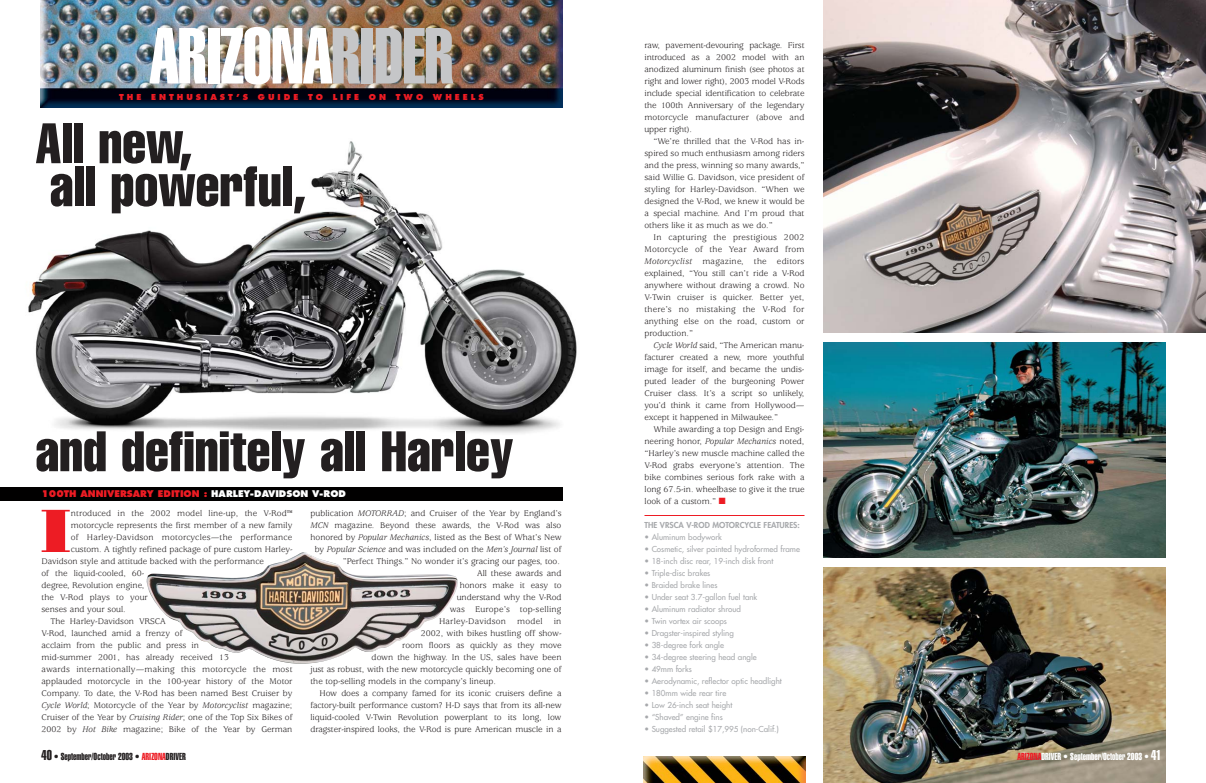
<style>
.page{position:relative;width:1206px;height:783px;background:#fff}
.page>*{position:absolute;margin:0;border:0;box-sizing:border-box;transform-origin:0 0}
.t1{font:78px "Helvetica Extra Compressed";letter-spacing:-.01em;color:#fff}
.t2{font:60.8px "Bodoni Poster";color:#ed1c24}
.t3{font:extra-condensed 56px/43px "Helvetica";color:#231f20}
.t4{font:10px "Helvetica Extra Compressed";color:#231f20}
.t5{font:10px "Helvetica Extra Compressed";color:#fff}
.t6{font:9px/12px "Usherwood";color:#231f20;text-align:justify}
.t7{font:9px "Usherwood";letter-spacing:.02em;color:#231f20}
.t8{font:800 9px "Futura";color:#ed1c24}
.t9{font:8px "Futura";color:#a7a9ac}
.t10{font:800 8px "Futura";letter-spacing:.375em;color:#ed1c24}
.t11{font:800 8px "Futura";color:#a7a9ac}
.s1{color:#c5c6c8}
.s2{color:#fff}
.s3{font-style:italic}
.s4{font-size:14px}
.s5{color:#ed1c24}
</style>
<div class="page">
<hr style="left:644px;top:515px;width:160px;height:1px;background:#ed1c24">
<img style="left:824px;top:0;width:382px;height:333px">
<img style="left:146px;top:552px;width:312px;height:112px">
<img style="left:824px;top:342px;width:342px;height:215px">
<img style="left:824px;top:567px;width:342px;height:216px">
<img style="left:28px;top:141px;width:549px;height:292px">
<img style="left:644px;top:756px;width:162px;height:27px">
<img style="left:40px;top:0;width:522px;height:108px">
<div style="left:0;top:488px;width:562px;height:13px;background:#010000"></div>
<h1 class="t1" style="left:150px;top:28px;width:305px">ARIZONA<span class="s1">RIDER</span></h1>
<p class="t10" style="left:119px;top:94px;width:366px">THE ENTHUSIAST’S GUIDE TO LIFE ON TWO WHEELS</p>
<h3 class="t3" style="left:35px;top:125px;width:272px">All new,<br>all powerful,</h3>
<h3 class="t3" style="left:35px;top:433px;width:480px">and definitely all Harley</h3>
<p class="t8" style="left:42px;top:490px;width:306px">100TH ANNIVERSARY EDITION : <span class="s2">HARLEY-DAVIDSON V-ROD</span></p>
<h2 class="t2" style="left:40px;top:509px;width:32px">I</h2>
<p class="t6" style="left:71px;top:508px;width:223px">ntroduced in the 2002 model line-up, the V-Rod™</p>
<p class="t6" style="left:71px;top:520px;width:223px">motorcycle represents the first member of a new family</p>
<p class="t7" style="left:71px;top:534px;width:223px">of Harley-Davidson motorcycles—the performance</p>
<p class="t6" style="left:71px;top:544px;width:223px">custom. A tightly refined package of pure custom Harley-</p>
<p class="t6" style="left:41px;top:556px;width:224px">Davidson style and attitude backed with the performance</p>
<p class="t6" style="left:41px;top:568px;width:104px">of the liquid-cooled, 60-</p>
<p class="t6" style="left:41px;top:580px;width:104px">degree, Revolution engine,</p>
<p class="t6" style="left:41px;top:592px;width:108px">the V-Rod plays to your</p>
<p class="t6" style="left:41px;top:604px;width:86px">senses and your soul.</p>
<p class="t6" style="left:50px;top:616px;width:117px">The Harley-Davidson VRSCA</p>
<p class="t6" style="left:41px;top:628px;width:143px">V-Rod, launched amid a frenzy of</p>
<p class="t6" style="left:41px;top:640px;width:159px">acclaim from the public and press in</p>
<p class="t6" style="left:41px;top:652px;width:189px">mid-summer 2001, has already received 13</p>
<p class="t7" style="left:41px;top:666px;width:253px">awards internationally—making this motorcycle the most</p>
<p class="t6" style="left:41px;top:676px;width:253px">applauded motorcycle in the 100-year history of the Motor</p>
<p class="t6" style="left:41px;top:688px;width:252px">Company. To date, the V-Rod has been named Best Cruiser by</p>
<p class="t6" style="left:41px;top:700px;width:252px"><span class="s3">Cycle World</span>; Motorcycle of the Year by <span class="s3">Motorcyclist</span> magazine;</p>
<p class="t6" style="left:41px;top:712px;width:253px">Cruiser of the Year by <span class="s3">Cruising Rider</span>; one of the Top Six Bikes of</p>
<p class="t6" style="left:41px;top:724px;width:253px">2002 by <span class="s3">Hot Bike</span> magazine; Bike of the Year by German</p>
<p class="t4" style="left:42px;top:753px;width:146px"><span class="s4">40</span> • September/October 2003 • <span class="s5">ARIZONA</span>DRIVER</p>
<p class="t6" style="left:310px;top:508px;width:253px">publication <span class="s3">MOTORRAD</span>; and Cruiser of the Year by England’s</p>
<p class="t6" style="left:310px;top:520px;width:252px"><span class="s3">MCN</span> magazine. Beyond these awards, the V-Rod was also</p>
<p class="t6" style="left:310px;top:532px;width:253px">honored by <span class="s3">Popular Mechanics</span>, listed as the Best of What’s New</p>
<p class="t6" style="left:315px;top:544px;width:248px">by <span class="s3">Popular Science</span> and was included on the <span class="s3">Men’s Journal</span> list of</p>
<p class="t6" style="left:343px;top:556px;width:219px">”Perfect Things.” No wonder it’s gracing our pages, too.</p>
<p class="t6" style="left:477px;top:568px;width:86px">All these awards and</p>
<p class="t6" style="left:460px;top:580px;width:103px">honors make it easy to</p>
<p class="t6" style="left:457px;top:592px;width:106px">understand why the V-Rod</p>
<p class="t7" style="left:450px;top:606px;width:113px">was Europe’s top-selling</p>
<p class="t7" style="left:439px;top:618px;width:124px">Harley-Davidson model in</p>
<p class="t6" style="left:421px;top:628px;width:142px">2002, with bikes hustling off show-</p>
<p class="t6" style="left:402px;top:640px;width:161px">room floors as quickly as they move</p>
<p class="t6" style="left:372px;top:652px;width:191px">down the highway. In the US, sales have been</p>
<p class="t6" style="left:310px;top:664px;width:253px">just as robust, with the new motorcycle quickly becoming one of</p>
<p class="t6" style="left:310px;top:676px;width:187px">the top-selling models in the company’s lineup.</p>
<p class="t6" style="left:319px;top:688px;width:244px">How does a company famed for its iconic cruisers define a</p>
<p class="t6" style="left:310px;top:700px;width:253px">factory-built performance custom? H-D says that from its all-new</p>
<p class="t6" style="left:310px;top:712px;width:252px">liquid-cooled V-Twin Revolution powerplant to its long, low</p>
<p class="t6" style="left:310px;top:724px;width:253px">dragster-inspired looks, the V-Rod is pure American muscle in a</p>
<p class="t6" style="left:644px;top:40px;width:162px">raw, pavement-devouring package. First introduced as a 2002 model with an anodized aluminum finish (see photos at right and lower right), 2003 model V-Rods include special identification to celebrate the 100th Anniversary of the legendary motorcycle manufacturer (above and upper right).</p>
<p class="t6" style="left:644px;top:136px;width:162px;text-indent:9px">“We’re thrilled that the V-Rod has in&shy;spired so much enthusiasm among riders and the press, winning so many awards,” said Willie G. Davidson, vice president of styling for Harley-Davidson. “When we designed the V-Rod, we knew it would be a special machine. And I’m proud that others like it as much as we do.”</p>
<p class="t6" style="left:644px;top:232px;width:162px;text-indent:9px">In capturing the prestigious 2002<br>Motorcycle of the Year Award from <span class="s3">Motorcyclist</span> magazine, the editors explained, “You still can’t ride a V-Rod anywhere without drawing a crowd. No V-Twin cruiser is quicker. Better yet, there’s no mistaking the V-Rod for anything else on the road, custom or production.”</p>
<p class="t6" style="left:644px;top:340px;width:162px;text-indent:9px"><span class="s3">Cycle World</span> said, “The American manu&shy;facturer created a new, more youthful image for itself, and became the undis&shy;puted leader of the burgeoning Power Cruiser class. It’s a script so unlikely, you’d think it came from Hollywood— except it happened in Milwaukee.”</p>
<p class="t6" style="left:644px;top:424px;width:162px;text-indent:9px">While awarding a top Design and Engi&shy;neering honor, <span class="s3">Popular Mechanics</span> noted, “Harley’s new muscle machine called the V-Rod grabs everyone’s attention. The bike combines serious fork rake with a long 67.5-in. wheelbase to give it the true look of a custom.” <span class="s5">■</span></p>
<p class="t11" style="left:644px;top:521px;width:157px">THE VRSCA V-ROD MOTORCYCLE FEATURES:</p>
<p class="t9" style="left:644px;top:533px;width:79px">• Aluminum bodywork</p>
<p class="t9" style="left:644px;top:545px;width:157px">• Cosmetic, silver painted hydroformed frame</p>
<p class="t9" style="left:644px;top:557px;width:130px">• 18-inch disc rear, 19-inch disk front</p>
<p class="t9" style="left:644px;top:569px;width:67px">• Triple-disc brakes</p>
<p class="t9" style="left:644px;top:581px;width:74px">• Braided brake lines</p>
<p class="t9" style="left:644px;top:593px;width:114px">• Under seat 3.7-gallon fuel tank</p>
<p class="t9" style="left:644px;top:605px;width:98px">• Aluminum radiator shroud</p>
<p class="t9" style="left:644px;top:617px;width:84px">• Twin vortex air scoops</p>
<p class="t9" style="left:644px;top:629px;width:91px">• Dragster-inspired styling</p>
<p class="t9" style="left:644px;top:641px;width:81px">• 38-degree fork angle</p>
<p class="t9" style="left:644px;top:653px;width:114px">• 34-degree steering head angle</p>
<p class="t9" style="left:644px;top:665px;width:49px">• 49mm forks</p>
<p class="t9" style="left:644px;top:677px;width:139px">• Aerodynamic, reflector optic headlight</p>
<p class="t9" style="left:644px;top:689px;width:83px">• 180mm wide rear tire</p>
<p class="t9" style="left:644px;top:701px;width:89px">• Low 26-inch seat height</p>
<p class="t9" style="left:644px;top:713px;width:80px">• “Shaved” engine fins</p>
<p class="t9" style="left:644px;top:725px;width:136px">• Suggested retail $17,995 (non-Calif.)</p>
<p class="t5" style="left:1017px;top:753px;width:146px"><span class="s5">ARIZONA</span>DRIVER • September/October 2003 • <span class="s4">41</span></p>
</div>
